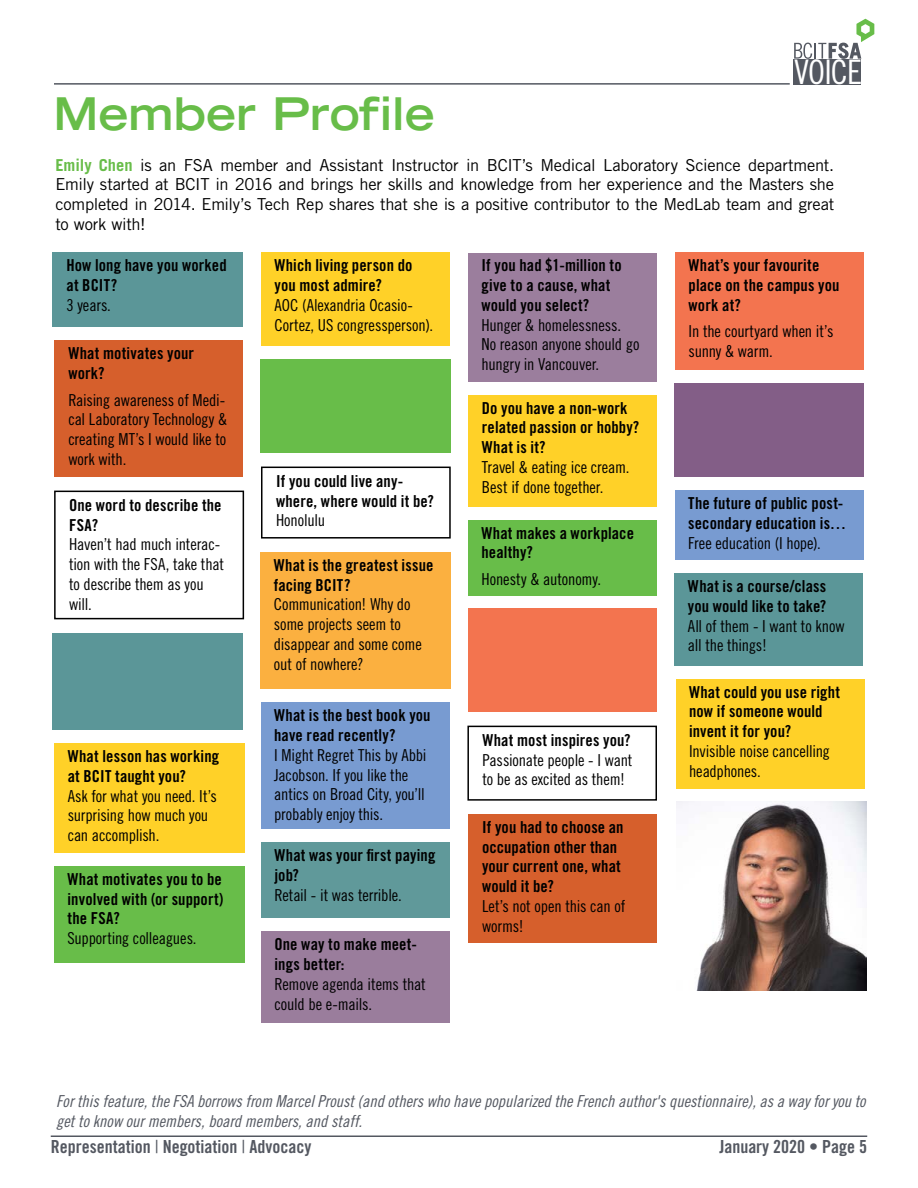
<style>
.page{position:relative;width:918px;height:1188px;background:#fff}
.page>*{position:absolute;margin:0;border:0;box-sizing:border-box;transform-origin:0 0}
.H1_title____larger{font:700 expanded 45px "Trade Gothic LT Std";color:#68bd49}
.t1{font:33.9px "Trade Gothic LT Std Cn 18";letter-spacing:-.025em;color:#fff}
.t2{font:18px "Trade Gothic LT Std Bd Cn 20";color:#545861}
.profiles__answer{font:16.5px/19.8px "Trade Gothic LT Std Cn 18";letter-spacing:-.01em;color:#000}
.profiles__question{font:16.5px/19.8px "Trade Gothic LT Std Bd Cn 20";letter-spacing:.01em;color:#000}
.body{font:16.5px/19.8px "Trade Gothic LT Std";letter-spacing:-.015em;color:#000;text-align:justify}
.t3{font:16.5px/19.8px "Trade Gothic LT Std Cn 18 Obl";color:#545861}
.profiles__answer-2{font:16.5px/19.8px "Trade Gothic LT Std Bd Cn 20";letter-spacing:.01em;color:#000}
.s1{font-weight:700;color:#68bd49}
.s2{font-family:"Trade Gothic LT Std Cn 18"}
</style>
<div class="page">
<div style="left:53px;top:253px;width:190px;height:74px;background:#5b9698"></div>
<div style="left:55px;top:340px;width:188px;height:137px;background:#d65f2c"></div>
<div style="left:54px;top:491px;width:190px;height:128px;border:2px solid #000"></div>
<div style="left:54px;top:743px;width:190px;height:110px;background:#ffd128"></div>
<div style="left:261px;top:253px;width:189px;height:93px;background:#ffd128"></div>
<div style="left:260px;top:552px;width:190px;height:137px;background:#fbb040"></div>
<div style="left:261px;top:703px;width:189px;height:126px;background:#789bd1"></div>
<div style="left:53px;top:633px;width:190px;height:97px;background:#5b9698"></div>
<div style="left:261px;top:467px;width:190px;height:72px;border:2px solid #000"></div>
<div style="left:261px;top:843px;width:189px;height:75px;background:#60999a"></div>
<div style="left:261px;top:931px;width:188px;height:92px;background:#9a7d9c"></div>
<div style="left:468px;top:395px;width:189px;height:111px;background:#ffd128"></div>
<div style="left:468px;top:253px;width:189px;height:128px;background:#9b7e9d"></div>
<div style="left:469px;top:609px;width:188px;height:103px;background:#f3744f"></div>
<div style="left:54px;top:866px;width:190px;height:97px;background:#68bd49"></div>
<div style="left:468px;top:520px;width:189px;height:75px;background:#68bd49"></div>
<div style="left:467px;top:726px;width:190px;height:75px;border:2px solid #000"></div>
<div style="left:469px;top:814px;width:188px;height:129px;background:#d65f2c"></div>
<div style="left:675px;top:253px;width:188px;height:117px;background:#f3744f"></div>
<div style="left:675px;top:490px;width:189px;height:70px;background:#789bd1"></div>
<div style="left:674px;top:573px;width:189px;height:93px;background:#5b9698"></div>
<div style="left:676px;top:679px;width:189px;height:109px;background:#ffd128"></div>
<div style="left:261px;top:360px;width:190px;height:93px;background:#68bd49"></div>
<div style="left:674px;top:384px;width:190px;height:93px;background:#835e87"></div>
<img style="left:676px;top:802px;width:190px;height:188px">
<hr style="left:51px;top:1136px;width:816px;height:1px;background:#545861">
<hr style="left:54px;top:83px;width:736px;height:2px;background:#545861">
<div style="left:794px;top:59px;width:67px;height:25px;background:#545861"></div>
<svg style="left:794px;top:19px;width:80px;height:40px"></svg>
<h2 class="t1" style="left:794px;top:52px;width:69px">VOICE</h2>
<p class="H1_title____larger" style="left:54px;top:84px;width:383px">Member Profile</p>
<p class="body" style="left:55px;top:155px;width:780px"><span class="s1">Emily Chen</span> is an FSA member and Assistant Instructor in BCIT’s Medical Laboratory Science department.<br>Emily started at BCIT in 2016 and brings her skills and knowledge from her experience and the Masters she completed in 2014. Emily’s Tech Rep shares that she is a positive contributor to the MedLab team and great to work with!</p>
<p class="profiles__question" style="left:66px;top:255px;width:162px">How long have you worked at BCIT?</p>
<p class="profiles__answer" style="left:66px;top:295px;width:46px">3 years.</p>
<p class="profiles__answer-2" style="left:68px;top:343px;width:127px">What motivates your work?</p>
<p class="profiles__answer" style="left:68px;top:390px;width:160px">Raising awareness of Medi&shy;cal Laboratory Technology &amp; creating MT’s I would like to work with.</p>
<p class="profiles__question" style="left:69px;top:495px;width:154px">One word to describe the<br>FSA?</p>
<p class="profiles__answer" style="left:69px;top:534px;width:156px">Haven’t had much interac&shy;tion with the FSA, take that to describe them as you will.</p>
<p class="profiles__question" style="left:68px;top:746px;width:153px">What lesson has working at BCIT taught you?</p>
<p class="profiles__answer" style="left:68px;top:786px;width:151px">Ask for what you need. It’s surprising how much you can accomplish.</p>
<p class="profiles__question" style="left:68px;top:869px;width:158px;text-align:justify">What motivates you to be involved with (or support) the FSA?</p>
<p class="profiles__answer" style="left:68px;top:928px;width:131px">Supporting colleagues.</p>
<p class="profiles__question" style="left:274px;top:255px;width:139px">Which living person do you most admire?</p>
<p class="profiles__answer" style="left:274px;top:295px;width:160px">AOC (Alexandria Ocasio-<br>Cortez, US congressperson).</p>
<p class="profiles__question" style="left:276px;top:471px;width:159px">If you could live any&shy;where, where would it be?</p>
<p class="profiles__answer" style="left:276px;top:510px;width:50px">Honolulu</p>
<p class="profiles__question" style="left:274px;top:555px;width:161px">What is the greatest issue facing BCIT?</p>
<p class="profiles__answer" style="left:274px;top:594px;width:149px">Communication! Why do some projects seem to disappear and some come out of nowhere?</p>
<p class="profiles__question" style="left:274px;top:705px;width:158px">What is the best book you have read recently?</p>
<p class="profiles__answer" style="left:274px;top:745px;width:154px">I Might Regret This by Abbi<br>Jacobson. If you like the antics on Broad City, you’ll probably enjoy this.</p>
<p class="profiles__question" style="left:274px;top:845px;width:162px">What was your first paying job?</p>
<p class="profiles__answer" style="left:274px;top:885px;width:129px">Retail - it was terrible.</p>
<p class="profiles__question" style="left:274px;top:934px;width:144px">One way to make meet&shy;ings better:</p>
<p class="profiles__answer" style="left:274px;top:974px;width:153px">Remove agenda items that could be e-mails.</p>
<p class="profiles__question" style="left:482px;top:255px;width:142px">If you had $1-million to give to a cause, what would you select?</p>
<p class="profiles__answer" style="left:482px;top:315px;width:160px">Hunger &amp; homelessness.<br>No reason anyone should go hungry in Vancouver.</p>
<p class="profiles__question" style="left:482px;top:398px;width:159px">Do you have a non-work related passion or hobby?<br>What is it?</p>
<p class="profiles__answer" style="left:482px;top:457px;width:149px">Travel &amp; eating ice cream.<br>Best if done together.</p>
<p class="profiles__answer-2" style="left:482px;top:523px;width:154px">What makes a workplace healthy?</p>
<p class="profiles__answer" style="left:482px;top:569px;width:121px">Honesty &amp; autonomy.</p>
<p class="profiles__question" style="left:482px;top:730px;width:150px">What most inspires you?</p>
<p class="profiles__answer" style="left:482px;top:750px;width:152px">Passionate people - I want to be as excited as them!</p>
<p class="profiles__question" style="left:482px;top:817px;width:143px">If you had to choose an occupation other than your current one, what would it be?</p>
<p class="profiles__answer" style="left:482px;top:896px;width:145px">Let’s not open this can of worms!</p>
<p class="profiles__answer-2" style="left:689px;top:255px;width:152px">What’s your favourite place on the campus you work at?</p>
<p class="profiles__answer" style="left:689px;top:321px;width:146px">In the courtyard when it’s sunny &amp; warm.</p>
<p class="profiles__question" style="left:688px;top:493px;width:160px">The future of public post&shy;secondary education is…</p>
<p class="profiles__answer" style="left:688px;top:533px;width:134px">Free education (I hope).</p>
<p class="profiles__question" style="left:688px;top:576px;width:140px">What is a course/class you would like to take?</p>
<p class="profiles__answer" style="left:688px;top:616px;width:158px">All of them - I want to know all the things!</p>
<p class="profiles__question" style="left:689px;top:682px;width:153px">What could you use right now if someone would invent it for you?</p>
<p class="profiles__answer" style="left:689px;top:741px;width:142px">Invisible noise cancelling headphones.</p>
<p class="t3" style="left:56px;top:1091px;width:811px">For this feature, the FSA borrows from Marcel Proust (and others who have popularized the French author's questionnaire), as a way for you to get to know our members, board members, and staff.</p>
<p class="t2" style="left:51px;top:1136px;width:262px">Representation <span class="s2">|</span> Negotiation <span class="s2">|</span> Advocacy</p>
<p class="t2" style="left:719px;top:1136px;width:149px">January 2020 • Page 5</p>
</div>
